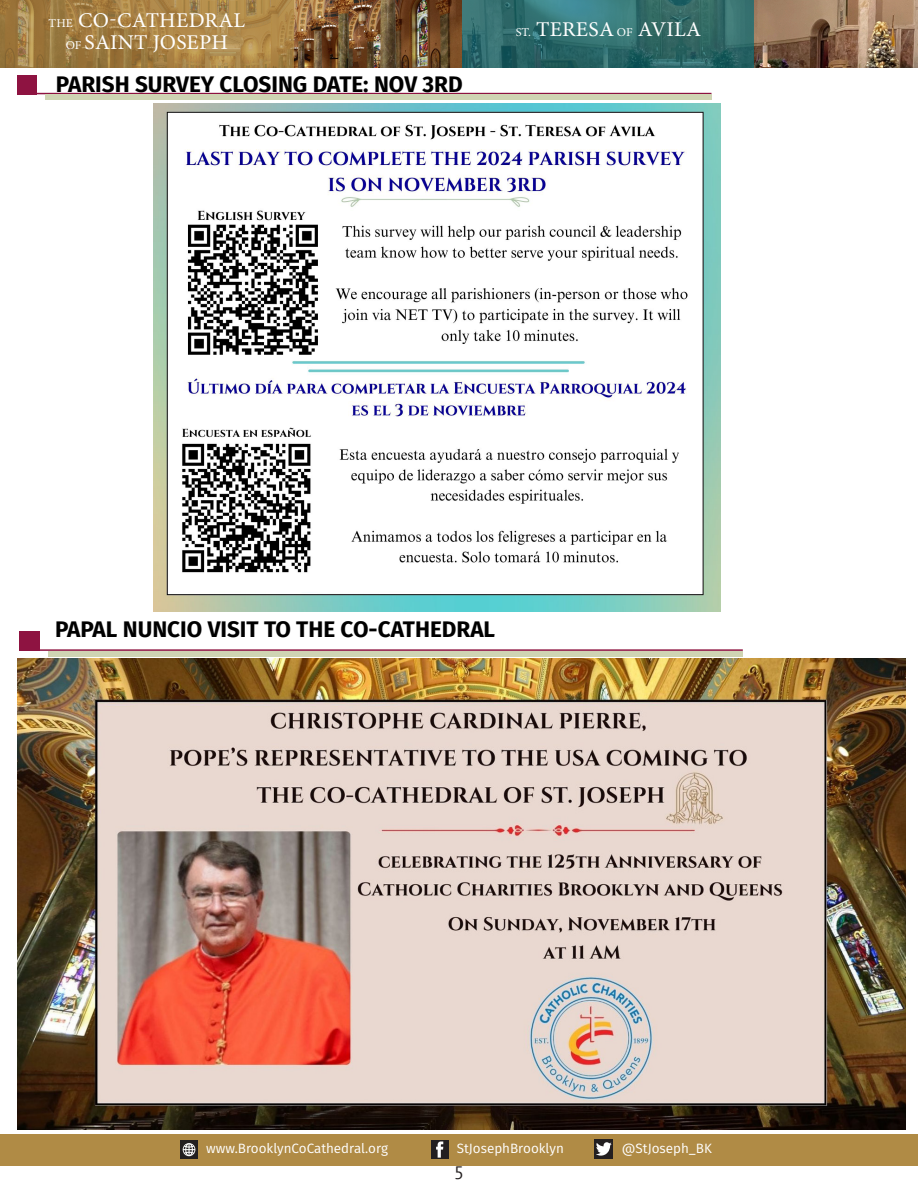
<style>
.page{position:relative;width:918px;height:1188px;background:#fff}
.page>*{position:absolute;margin:0;border:0;box-sizing:border-box;transform-origin:0 0}
.t1{font:700 22.5px "Fira Sans";color:#000}
.t2{font:21px "Minion Pro";letter-spacing:.01em;color:#fff}
.t3{font:18px "PT Sans";color:#231f20}
.t4{font:13.5px "Fira Sans";color:#fff}
.s1{font-size:12px}
</style>
<div class="page">
<div style="left:0;top:1134px;width:918px;height:32px;background:#b08b45"></div>
<div style="left:180px;top:1140px;width:18px;height:19px;background:#231f20"></div>
<svg style="left:183px;top:1143px;width:12px;height:13px"></svg>
<div style="left:431px;top:1140px;width:17px;height:19px;background:#231f20"></div>
<svg style="left:436px;top:1142px;width:7px;height:16px"></svg>
<div style="left:594px;top:1139px;width:19px;height:20px;background:#231f20"></div>
<svg style="left:596px;top:1142px;width:16px;height:14px"></svg>
<img style="left:294px;top:0;width:624px;height:68px">
<svg style="left:461px;top:0;width:293px;height:68px;background:#316c6c"></svg>
<svg style="left:0;top:0;width:294px;height:68px;background:#a68245"></svg>
<hr style="left:19px;top:649px;width:724px;height:2px;background:#8e1341">
<div style="left:48px;top:651px;width:695px;height:5px;background:#cfd4b3"></div>
<div style="left:19px;top:631px;width:21px;height:20px;background:#8e1341"></div>
<img style="left:17px;top:659px;width:888px;height:471px">
<hr style="left:17px;top:93px;width:695px;height:1px;background:#8e1341">
<div style="left:45px;top:94px;width:667px;height:5px;background:#cfd4b3"></div>
<div style="left:17px;top:75px;width:20px;height:19px;background:#8e1341"></div>
<img style="left:154px;top:104px;width:567px;height:507px">
<p class="t2" style="left:49px;top:6px;width:198px"><span class="s1">THE</span> CO-CATHEDRAL</p>
<p class="t2" style="left:66px;top:29px;width:164px"><span class="s1">OF</span> SAINT JOSEPH</p>
<p class="t1" style="left:56px;top:65px;width:408px">PARISH SURVEY CLOSING DATE: NOV 3RD</p>
<p class="t2" style="left:516px;top:16px;width:187px"><span class="s1">ST.</span> TERESA <span class="s1">OF</span> AVILA</p>
<p class="t1" style="left:55px;top:610px;width:442px">PAPAL NUNCIO VISIT TO THE CO-CATHEDRAL</p>
<p class="t4" style="left:206px;top:1138px;width:183px">www.BrooklynCoCathedral.org</p>
<p class="t4" style="left:457px;top:1138px;width:109px">StJosephBrooklyn</p>
<p class="t4" style="left:622px;top:1138px;width:92px">@StJoseph_BK</p>
<p class="t3" style="left:454px;top:1161px;width:11px">5</p>
</div>
